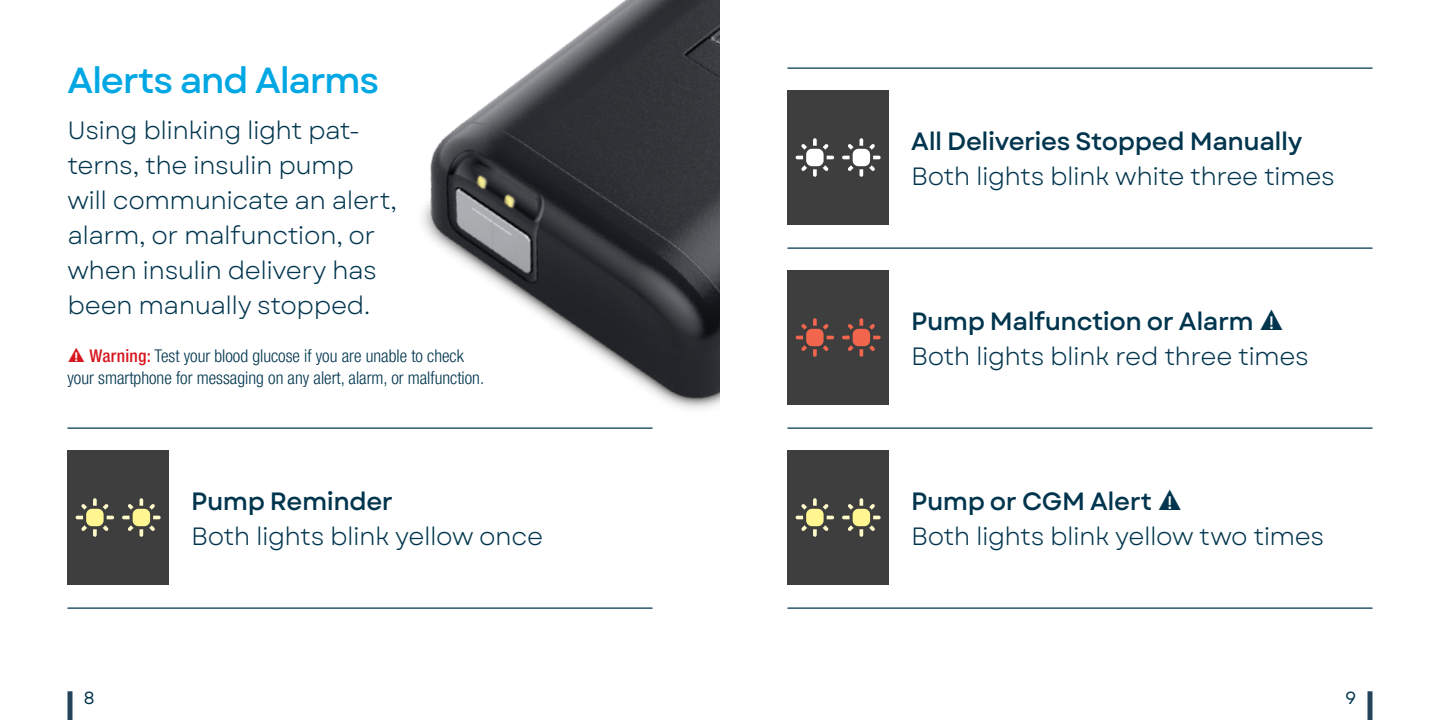
<style>
.page{position:relative;width:1440px;height:720px;background:#fff}
.page>*{position:absolute;margin:0;border:0;box-sizing:border-box;transform-origin:0 0}
.t1{font:500 36.25px "Garet";letter-spacing:-.035em;color:#00a7e3}
.t2{font:25px/35px "Garet";letter-spacing:-.025em;color:#01354e}
.t3{font:500 25px "Garet";letter-spacing:-.015em;color:#01354e}
.t4{font:300 condensed 17.5px/21.2px "Helvetica Neue LT Pro";color:#01354e}
.t5{font:17.5px "Garet";color:#01354e}
.s1{font-family:"Garet";font-weight:700;font-stretch:normal;color:#d7171f}
.s2{font-weight:500;color:#d7171f}
</style>
<div class="page">
<hr style="left:68px;top:428px;width:584px;height:1px;background:#01354e">
<hr style="left:68px;top:608px;width:584px;height:1px;background:#01354e">
<hr style="left:788px;top:68px;width:584px;height:1px;background:#01354e">
<hr style="left:788px;top:248px;width:584px;height:1px;background:#01354e">
<hr style="left:788px;top:428px;width:584px;height:1px;background:#01354e">
<hr style="left:788px;top:608px;width:584px;height:1px;background:#01354e">
<div style="left:68px;top:450px;width:101px;height:135px;background:#3e3e3f"></div>
<svg style="left:103px;top:525px;width:6px;height:6px"></svg>
<svg style="left:81px;top:504px;width:6px;height:6px"></svg>
<svg style="left:107px;top:516px;width:7px;height:3px"></svg>
<svg style="left:76px;top:516px;width:7px;height:3px"></svg>
<svg style="left:93px;top:529px;width:4px;height:8px"></svg>
<svg style="left:93px;top:498px;width:4px;height:8px"></svg>
<svg style="left:81px;top:525px;width:6px;height:6px"></svg>
<svg style="left:103px;top:504px;width:6px;height:6px"></svg>
<div style="left:86px;top:509px;width:18px;height:17px;background:#fff691;border-radius:6px"></div>
<svg style="left:149px;top:525px;width:6px;height:6px"></svg>
<svg style="left:128px;top:504px;width:6px;height:6px"></svg>
<svg style="left:153px;top:516px;width:8px;height:3px"></svg>
<svg style="left:122px;top:516px;width:8px;height:3px"></svg>
<svg style="left:140px;top:529px;width:3px;height:8px"></svg>
<svg style="left:140px;top:498px;width:3px;height:8px"></svg>
<svg style="left:128px;top:525px;width:6px;height:6px"></svg>
<svg style="left:149px;top:504px;width:6px;height:6px"></svg>
<div style="left:133px;top:509px;width:17px;height:17px;background:#fff691;border-radius:6px"></div>
<div style="left:788px;top:270px;width:101px;height:135px;background:#3e3e3f"></div>
<div style="left:788px;top:90px;width:101px;height:135px;background:#3e3e3f"></div>
<div style="left:788px;top:450px;width:101px;height:135px;background:#3e3e3f"></div>
<img style="left:311px;top:0;width:409px;height:429px">
<hr style="left:68px;top:691px;width:4px;height:29px;background:#23435b">
<hr style="left:1368px;top:691px;width:4px;height:29px;background:#23435b">
<svg style="left:823px;top:345px;width:6px;height:6px"></svg>
<svg style="left:801px;top:324px;width:6px;height:6px"></svg>
<svg style="left:827px;top:336px;width:7px;height:3px"></svg>
<svg style="left:796px;top:336px;width:7px;height:3px"></svg>
<svg style="left:813px;top:349px;width:4px;height:8px"></svg>
<svg style="left:813px;top:318px;width:4px;height:8px"></svg>
<svg style="left:801px;top:345px;width:6px;height:6px"></svg>
<svg style="left:823px;top:324px;width:6px;height:6px"></svg>
<div style="left:806px;top:329px;width:18px;height:17px;background:#f2664e;border-radius:6px"></div>
<svg style="left:869px;top:345px;width:6px;height:6px"></svg>
<svg style="left:848px;top:324px;width:6px;height:6px"></svg>
<svg style="left:873px;top:336px;width:8px;height:3px"></svg>
<svg style="left:842px;top:336px;width:8px;height:3px"></svg>
<svg style="left:860px;top:349px;width:3px;height:8px"></svg>
<svg style="left:860px;top:318px;width:3px;height:8px"></svg>
<svg style="left:848px;top:345px;width:6px;height:6px"></svg>
<svg style="left:869px;top:324px;width:6px;height:6px"></svg>
<div style="left:853px;top:329px;width:17px;height:17px;background:#f2664e;border-radius:6px"></div>
<svg style="left:823px;top:525px;width:6px;height:6px"></svg>
<svg style="left:801px;top:504px;width:6px;height:6px"></svg>
<svg style="left:827px;top:516px;width:7px;height:3px"></svg>
<svg style="left:796px;top:516px;width:7px;height:3px"></svg>
<svg style="left:813px;top:529px;width:4px;height:8px"></svg>
<svg style="left:813px;top:498px;width:4px;height:8px"></svg>
<svg style="left:801px;top:525px;width:6px;height:6px"></svg>
<svg style="left:823px;top:504px;width:6px;height:6px"></svg>
<div style="left:806px;top:509px;width:18px;height:17px;background:#fff691;border-radius:6px"></div>
<svg style="left:869px;top:525px;width:6px;height:6px"></svg>
<svg style="left:848px;top:504px;width:6px;height:6px"></svg>
<svg style="left:873px;top:516px;width:8px;height:3px"></svg>
<svg style="left:842px;top:516px;width:8px;height:3px"></svg>
<svg style="left:860px;top:529px;width:3px;height:8px"></svg>
<svg style="left:860px;top:498px;width:3px;height:8px"></svg>
<svg style="left:848px;top:525px;width:6px;height:6px"></svg>
<svg style="left:869px;top:504px;width:6px;height:6px"></svg>
<div style="left:853px;top:509px;width:17px;height:17px;background:#fff691;border-radius:6px"></div>
<svg style="left:823px;top:165px;width:6px;height:6px"></svg>
<svg style="left:801px;top:144px;width:6px;height:6px"></svg>
<svg style="left:827px;top:156px;width:7px;height:3px"></svg>
<svg style="left:796px;top:156px;width:7px;height:3px"></svg>
<svg style="left:813px;top:169px;width:4px;height:8px"></svg>
<svg style="left:813px;top:138px;width:4px;height:8px"></svg>
<svg style="left:801px;top:165px;width:6px;height:6px"></svg>
<svg style="left:823px;top:144px;width:6px;height:6px"></svg>
<div style="left:806px;top:149px;width:18px;height:17px;background:#fff;border-radius:6px"></div>
<svg style="left:869px;top:165px;width:6px;height:6px"></svg>
<svg style="left:848px;top:144px;width:6px;height:6px"></svg>
<svg style="left:873px;top:156px;width:8px;height:3px"></svg>
<svg style="left:842px;top:156px;width:8px;height:3px"></svg>
<svg style="left:860px;top:169px;width:3px;height:8px"></svg>
<svg style="left:860px;top:138px;width:3px;height:8px"></svg>
<svg style="left:848px;top:165px;width:6px;height:6px"></svg>
<svg style="left:869px;top:144px;width:6px;height:6px"></svg>
<div style="left:853px;top:149px;width:17px;height:17px;background:#fff;border-radius:6px"></div>
<h1 class="t1" style="left:68px;top:58px;width:313px">Alerts and Alarms</h1>
<p class="t2" style="left:68px;top:114px;width:331px">Using blinking light pat&shy;terns, the insulin pump will communicate an alert, alarm, or malfunction, or when insulin delivery has been manually stopped.</p>
<p class="t4" style="left:68px;top:345px;width:418px"><span class="s1">⚠</span> <span class="s2">Warning:</span> Test your blood glucose if you are unable to check your smartphone for messaging on any alert, alarm, or malfunction.</p>
<p class="t3" style="left:191px;top:486px;width:203px">Pump Reminder</p>
<p class="t2" style="left:191px;top:519px;width:353px">Both lights blink yellow once</p>
<p class="t3" style="left:911px;top:126px;width:393px">All Deliveries Stopped Manually</p>
<p class="t2" style="left:911px;top:159px;width:425px">Both lights blink white three times</p>
<p class="t3" style="left:911px;top:306px;width:374px">Pump Malfunction or Alarm ⚠</p>
<p class="t2" style="left:911px;top:339px;width:399px">Both lights blink red three times</p>
<p class="t3" style="left:911px;top:486px;width:273px">Pump or CGM Alert ⚠</p>
<p class="t2" style="left:911px;top:519px;width:415px">Both lights blink yellow two times</p>
<p class="t5" style="left:84px;top:687px;width:12px">8</p>
<p class="t5" style="left:1345px;top:687px;width:13px">9</p>
</div>
